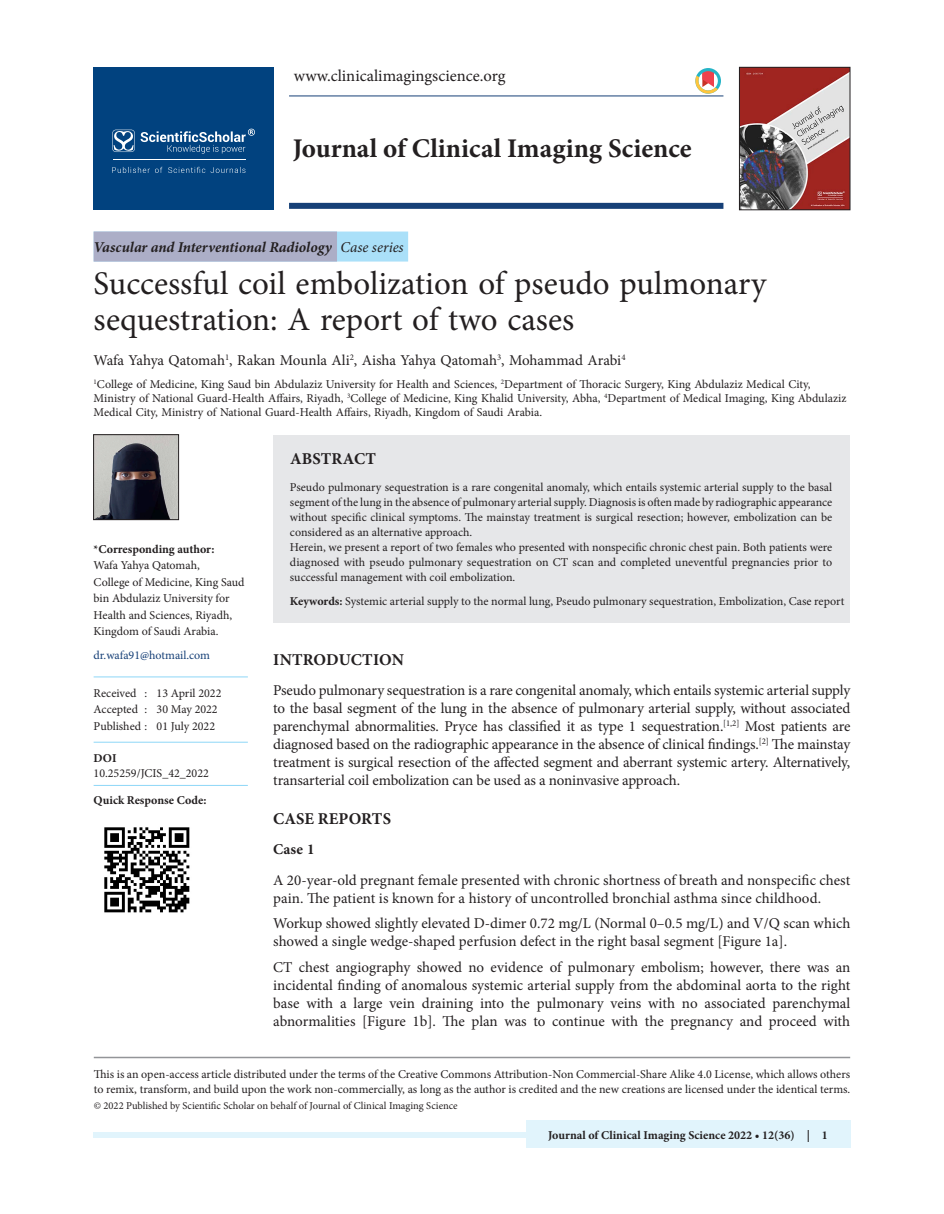
<style>
.page{position:relative;width:944px;height:1214px;background:#fff}
.page>*{position:absolute;margin:0;border:0;box-sizing:border-box;transform-origin:0 0}
.t1{font:33px/36px "Minion Pro";color:#231f20}
.t2{font:700 27px "Minion Pro";color:#231f20}
.t3{font:700 16.5px "Minion Pro";letter-spacing:.01em;color:#231f20}
.t4{font:16.5px "Minion Pro";color:#231f20}
.t5{font:15px/18px "Minion Pro";color:#231f20;text-align:justify}
.t6{font:italic 700 15px "Minion Pro";color:#231f20}
.t7{font:700 15px "Minion Pro";color:#231f20}
.t8{font:12px/15px "Minion Pro";color:#231f20}
.t9{font:700 12px "Minion Pro";color:#231f20}
.t10{font:12px "Minion Pro";color:#164077}
.t11{font:10.5px "Minion Pro";color:#231f20}
.s1{font-weight:400}
.s2{font-weight:700}
</style>
<div class="page">
<img style="left:741px;top:69px;width:107px;height:139px">
<div style="left:739px;top:67px;width:111px;height:143px;border:1px solid #231f20"></div>
<hr style="left:94px;top:1056px;width:756px;height:2px;background:#939598">
<div style="left:94px;top:1132px;width:756px;height:5px;background:#e1f4fc"></div>
<div style="left:526px;top:1120px;width:324px;height:28px;background:#e1f4fc"></div>
<div style="left:93px;top:67px;width:180px;height:143px;background:#01427f"></div>
<svg style="left:112px;top:167px;width:133px;height:6px"></svg>
<svg style="left:112px;top:129px;width:143px;height:25px"></svg>
<hr style="left:113px;top:159px;width:132px;height:1px;background:#fff">
<hr style="left:289px;top:96px;width:434px;height:1px;background:#164077">
<div style="left:289px;top:203px;width:434px;height:6px;background:#164077"></div>
<img style="left:104px;top:827px;width:86px;height:86px">
<div style="left:94px;top:231px;width:314px;height:30px;background:#aae0f9"></div>
<div style="left:94px;top:231px;width:243px;height:30px;background:#acaec7"></div>
<svg style="left:695px;top:68px;width:25px;height:26px"></svg>
<div style="left:273px;top:435px;width:577px;height:43px;background:#e6e7e9"></div>
<div style="left:273px;top:476px;width:577px;height:69px;background:#e6e7e9"></div>
<div style="left:273px;top:536px;width:577px;height:54px;background:#e6e7e9"></div>
<div style="left:273px;top:578px;width:577px;height:45px;background:#e6e7e9"></div>
<img style="left:95px;top:436px;width:82px;height:82px">
<div style="left:93px;top:434px;width:86px;height:86px;border:1px solid #231f20"></div>
<hr style="left:94px;top:676px;width:154px;height:1px;background:#8dd7f7">
<hr style="left:94px;top:742px;width:154px;height:1px;background:#8dd7f7">
<hr style="left:94px;top:785px;width:154px;height:1px;background:#8dd7f7">
<h3 class="t4" style="left:294px;top:64px;width:213px">www.clinicalimagingscience.org</h3>
<h2 class="t2" style="left:293px;top:129px;width:400px">Journal of Clinical Imaging Science</h2>
<p class="t6" style="left:94px;top:236px;width:311px">Vascular and Interventional Radiology <span class="s1">Case series</span></p>
<h1 class="t1" style="left:94px;top:265px;width:674px">Successful coil embolization of pseudo pulmonary sequestration: A report of two cases</h1>
<p class="t5" style="left:94px;top:351px;width:533px">Wafa Yahya Qatomah<sup>1</sup>, Rakan Mounla Ali<sup>2</sup>, Aisha Yahya Qatomah<sup>3</sup>, Mohammad Arabi<sup>4</sup></p>
<p class="t8" style="left:94px;top:376px;width:754px;line-height:14.4px"><sup>1</sup>College of Medicine, King Saud bin Abdulaziz University for Health and Sciences, <sup>2</sup>Department of Thoracic Surgery, King Abdulaziz Medical City,<br>Ministry of National Guard-Health Affairs, Riyadh, <sup>3</sup>College of Medicine, King Khalid University, Abha, <sup>4</sup>Department of Medical Imaging, King Abdulaziz<br>Medical City, Ministry of National Guard-Health Affairs, Riyadh, Kingdom of Saudi Arabia.</p>
<h3 class="t3" style="left:290px;top:447px;width:87px">ABSTRACT</h3>
<p class="t8" style="left:290px;top:479px;width:544px">Pseudo pulmonary sequestration is a rare congenital anomaly, which entails systemic arterial supply to the basal segment of the lung in the absence of pulmonary arterial supply. Diagnosis is often made by radiographic appearance without specific clinical symptoms. The mainstay treatment is surgical resection; however, embolization can be considered as an alternative approach.<br>Herein, we present a report of two females who presented with nonspecific chronic chest pain. Both patients were diagnosed with pseudo pulmonary sequestration on CT scan and completed uneventful pregnancies prior to successful management with coil embolization.</p>
<p class="t8" style="left:290px;top:594px;width:556px"><span class="s2">Keywords:</span> Systemic arterial supply to the normal lung, Pseudo pulmonary sequestration, Embolization, Case report</p>
<p class="t9" style="left:94px;top:540px;width:122px">*Corresponding author:</p>
<p class="t8" style="left:94px;top:557px;width:152px;line-height:16.5px">Wafa Yahya Qatomah,<br>College of Medicine, King Saud bin Abdulaziz University for<br>Health and Sciences, Riyadh,<br>Kingdom of Saudi Arabia.</p>
<p class="t10" style="left:94px;top:647px;width:118px">dr.wafa91@hotmail.com</p>
<p class="t8" style="left:94px;top:685px;width:129px;line-height:16.5px">Received : 13 April 2022<br>Accepted : 30 May 2022<br>Published : 01 July 2022</p>
<p class="t9" style="left:94px;top:749px;width:24px">DOI</p>
<p class="t8" style="left:94px;top:766px;width:117px">10.25259/JCIS_42_2022</p>
<p class="t9" style="left:94px;top:791px;width:114px">Quick Response Code:</p>
<h3 class="t3" style="left:273px;top:648px;width:132px">INTRODUCTION</h3>
<p class="t5" style="left:273px;top:681px;width:578px">Pseudo pulmonary sequestration is a rare congenital anomaly, which entails systemic arterial supply to the basal segment of the lung in the absence of pulmonary arterial supply, without associated parenchymal abnormalities. Pryce has classified it as type 1 sequestration.<sup>[1,2]</sup> Most patients are diagnosed based on the radiographic appearance in the absence of clinical findings.<sup>[2]</sup> The mainstay treatment is surgical resection of the affected segment and aberrant systemic artery. Alternatively, transarterial coil embolization can be used as a noninvasive approach.</p>
<h3 class="t3" style="left:273px;top:807px;width:119px">CASE REPORTS</h3>
<p class="t7" style="left:273px;top:839px;width:43px">Case 1</p>
<p class="t5" style="left:273px;top:870px;width:578px">A 20-year-old pregnant female presented with chronic shortness of breath and nonspecific chest pain. The patient is known for a history of uncontrolled bronchial asthma since childhood.</p>
<p class="t5" style="left:273px;top:914px;width:578px">Workup showed slightly elevated D-dimer 0.72 mg/L (Normal 0–0.5 mg/L) and V/Q scan which showed a single wedge-shaped perfusion defect in the right basal segment [Figure 1a].</p>
<p class="t5" style="left:273px;top:957px;width:578px">CT chest angiography showed no evidence of pulmonary embolism; however, there was an incidental finding of anomalous systemic arterial supply from the abdominal aorta to the right base with a large vein draining into the pulmonary veins with no associated parenchymal abnormalities [Figure 1b]. The plan was to continue with the pregnancy and proceed with</p>
<p class="t8" style="left:94px;top:1066px;width:758px">This is an open-access article distributed under the terms of the Creative Commons Attribution-Non Commercial-Share Alike 4.0 License, which allows others to remix, transform, and build upon the work non-commercially, as long as the author is credited and the new creations are licensed under the identical terms.</p>
<p class="t11" style="left:94px;top:1098px;width:365px">© 2022 Published by Scientific Scholar on behalf of Journal of Clinical Imaging Science</p>
<p class="t9" style="left:548px;top:1126px;width:281px">Journal of Clinical Imaging Science 2022 • 12(36) | 1</p>
</div>
